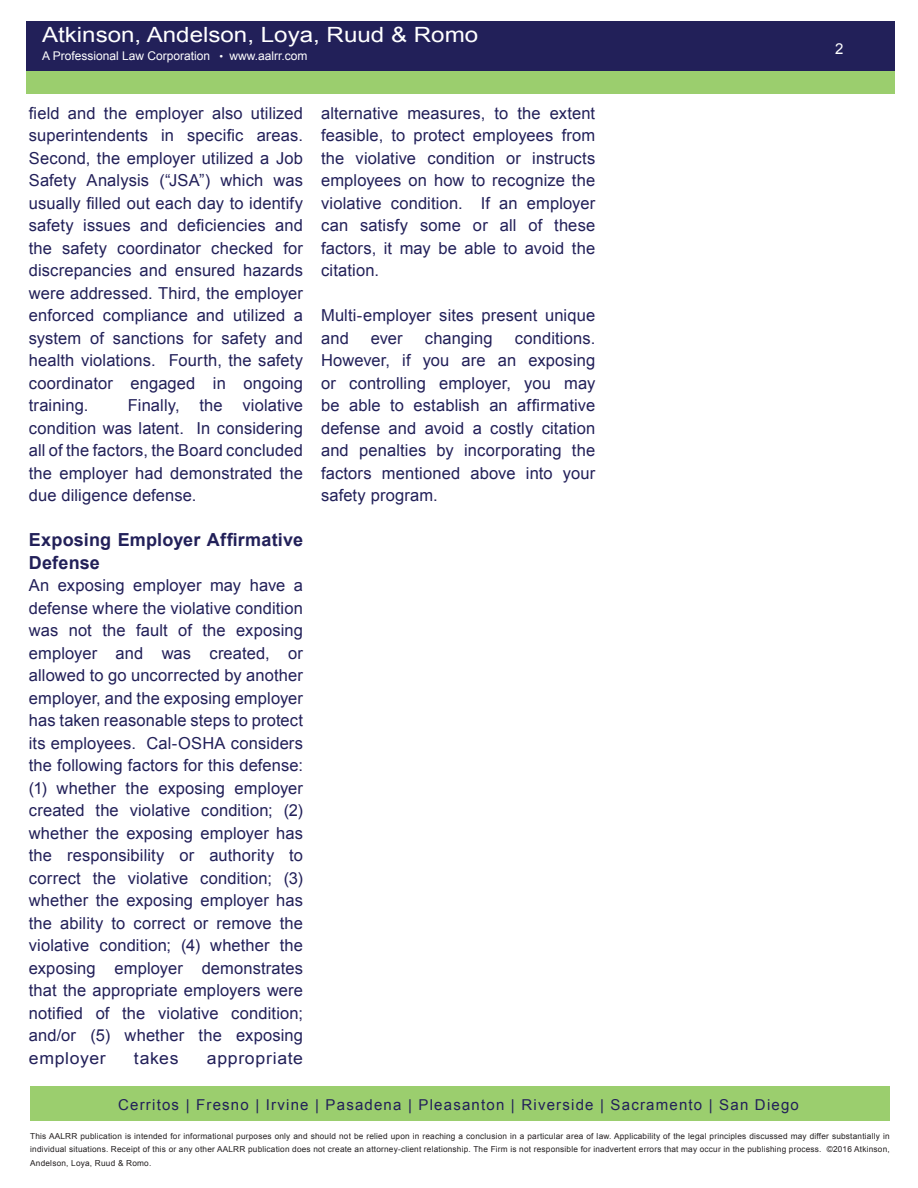
<style>
.page{position:relative;width:918px;height:1188px;background:#fff}
.page>*{position:absolute;margin:0;border:0;box-sizing:border-box;transform-origin:0 0}
.t1{font:21px "Arial";color:#fff;scale:1.15 1}
.Paragraph_Header{font:700 18px/22.5px "Arial";letter-spacing:.01em;color:#222059}
.Alert_Normal_Paragra{font:16.5px/22.5px "Arial";letter-spacing:.01em;color:#222059;text-align:justify}
.Alert_Normal_Paragra-2{font:16.5px "Arial";letter-spacing:.04em;color:#222059;scale:1.07 1}
.Alert_Normal_Paragra-3{font:16.5px "Arial";letter-spacing:.01em;color:#222059;scale:1.07 1}
.t2{font:15px "Arial";letter-spacing:.08em;color:#222059}
.t3{font:15px "Arial";color:#fff}
.t4{font:12px "Arial";color:#fff}
.t5{font:8.25px/13.5px "Arial";letter-spacing:.025em;color:#231f20;text-align:justify}
.s1{font-size:10.5px}
</style>
<div class="page">
<div style="left:30px;top:1086px;width:860px;height:34px;background:#9bce6e"></div>
<div style="left:26px;top:57px;width:868px;height:37px;background:#9bce6e"></div>
<div style="left:26px;top:21px;width:868px;height:50px;background:#222059"></div>
<p class="t1" style="left:42px;top:21px;width:381px">Atkinson, Andelson, Loya, Ruud &amp; Romo</p>
<p class="t4" style="left:42px;top:48px;width:267px">A Professional Law Corporation <span class="s1">•</span> www.aalrr.com</p>
<p class="Alert_Normal_Paragra" style="left:29px;top:102px;width:276px">field and the employer also utilized superintendents in specific areas.<br>Second, the employer utilized a Job Safety Analysis (“JSA”) which was usually filled out each day to identify safety issues and deficiencies and the safety coordinator checked for discrepancies and ensured hazards were addressed. Third, the employer enforced compliance and utilized a system of sanctions for safety and health violations. Fourth, the safety coordinator engaged in ongoing training.</p>
<p class="Alert_Normal_Paragra" style="left:29px;top:394px;width:276px;text-indent:99px">Finally, the violative condition was latent. In considering all of the factors, the Board concluded the employer had demonstrated the due diligence defense.</p>
<p class="Paragraph_Header" style="left:29px;top:529px;width:276px">Exposing Employer Affirmative<br>Defense</p>
<p class="Alert_Normal_Paragra" style="left:29px;top:574px;width:276px">An exposing employer may have a defense where the violative condition was not the fault of the exposing employer and was created, or allowed to go uncorrected by another employer, and the exposing employer has taken reasonable steps to protect its employees. Cal-OSHA considers the following factors for this defense: (1) whether the exposing employer created the violative condition; (2) whether the exposing employer has the responsibility or authority to correct the violative condition; (3) whether the exposing employer has the ability to correct or remove the violative condition; (4) whether the exposing employer demonstrates that the appropriate employers were notified of the violative condition; and/or (5) whether the exposing employer</p>
<p class="Alert_Normal_Paragra-3" style="left:134px;top:1047px;width:43px">takes</p>
<p class="Alert_Normal_Paragra-2" style="left:207px;top:1047px;width:91px">appropriate</p>
<p class="Alert_Normal_Paragra" style="left:321px;top:102px;width:276px">alternative measures, to the extent feasible, to protect employees from the violative condition or instructs employees on how to recognize the violative condition. If an employer can satisfy some or all of these factors, it may be able to avoid the citation.</p>
<p class="Alert_Normal_Paragra" style="left:321px;top:304px;width:276px">Multi-employer sites present unique and</p>
<p class="Alert_Normal_Paragra" style="left:321px;top:327px;width:276px;text-indent:194px">conditions.<br>However, if you are an exposing or controlling employer, you may be able to establish an affirmative defense and avoid a costly citation and penalties by incorporating the factors mentioned above into your safety program.</p>
<p class="Alert_Normal_Paragra" style="left:371px;top:327px;width:33px">ever</p>
<p class="Alert_Normal_Paragra" style="left:425px;top:327px;width:69px">changing</p>
<p class="t3" style="left:835px;top:39px;width:10px">2</p>
<p class="t2" style="left:118px;top:1095px;width:682px">Cerritos | Fresno | Irvine | Pasadena | Pleasanton | Riverside | Sacramento | San Diego</p>
<p class="t5" style="left:30px;top:1129px;width:861px">This AALRR publication is intended for informational purposes only and should not be relied upon in reaching a conclusion in a particular area of law. Applicability of the legal principles discussed may differ substantially in individual situations. Receipt of this or any other AALRR publication does not create an attorney-client relationship. The Firm is not responsible for inadvertent errors that may occur in the publishing process. ©2016 Atkinson, Andelson, Loya, Ruud &amp; Romo.</p>
</div>
